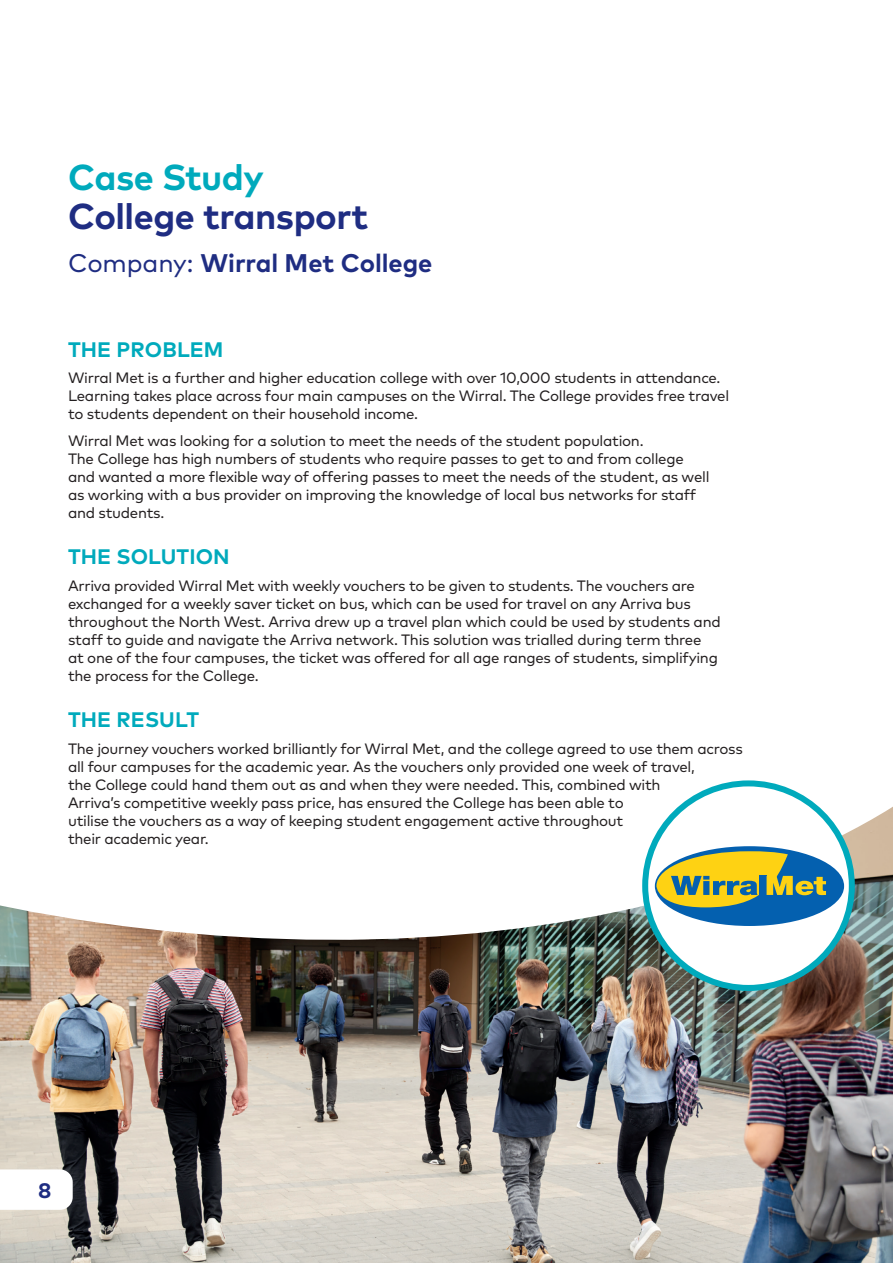
<style>
.page{position:relative;width:893px;height:1263px;background:#fff}
.page>*{position:absolute;margin:0;border:0;box-sizing:border-box;transform-origin:0 0}
.t1{font:700 36px/39px "Mark Pro";letter-spacing:-.015em;color:#1f2d82}
.Company{font:700 25.5px "Mark Pro";letter-spacing:-.005em;color:#1f2d82}
.Sub_Titles{font:700 21px "Mark Pro";letter-spacing:.005em;color:#00aabc}
.t2{font:700 21px "Mark Pro";color:#1f2d82}
.Body_Black{font:15px/18px "Mark Pro";letter-spacing:-.02em;color:#231f20}
.s1{color:#00aabc}
.s2{font-weight:400}
</style>
<div class="page">
<img style="left:0;top:994px;width:893px;height:269px">
<img style="left:0;top:781px;width:893px;height:213px">
<div style="left:0;top:642px;width:603px;height:151px;background:#fff"></div>
<div style="left:645px;top:783px;width:207px;height:205px;background:#fff;border-radius:50%"></div>
<div style="left:642px;top:780px;width:213px;height:211px;border:6px solid #00aabc;border-radius:50%"></div>
<div style="left:655px;top:846px;width:189px;height:80px;background:#0460af;border-radius:50%"></div>
<svg style="left:656px;top:851px;width:170px;height:56px"></svg>
<svg style="left:0;top:1169px;width:73px;height:41px"></svg>
<p class="t1" style="left:68px;top:155px;width:302px"><span class="s1">Case Study<br></span>College transport</p>
<p class="Company" style="left:68px;top:243px;width:366px"><span class="s2">Company:</span> Wirral Met College</p>
<p class="Sub_Titles" style="left:68px;top:333px;width:157px">THE PROBLEM</p>
<p class="Body_Black" style="left:68px;top:368px;width:663px">Wirral Met is a further and higher education college with over 10,000 students in attendance.<br>Learning takes place across four main campuses on the Wirral. The College provides free travel to students dependent on their household income.</p>
<p class="Body_Black" style="left:68px;top:430px;width:643px">Wirral Met was looking for a solution to meet the needs of the student population.<br>The College has high numbers of students who require passes to get to and from college and wanted a more flexible way of offering passes to meet the needs of the student, as well as working with a bus provider on improving the knowledge of local bus networks for staff and students.</p>
<p class="Sub_Titles" style="left:68px;top:541px;width:163px">THE SOLUTION</p>
<p class="Body_Black" style="left:68px;top:575px;width:654px">Arriva provided Wirral Met with weekly vouchers to be given to students. The vouchers are exchanged for a weekly saver ticket on bus, which can be used for travel on any Arriva bus throughout the North West. Arriva drew up a travel plan which could be used by students and staff to guide and navigate the Arriva network. This solution was trialled during term three at one of the four campuses, the ticket was offered for all age ranges of students, simplifying the process for the College.</p>
<p class="Sub_Titles" style="left:68px;top:704px;width:133px">THE RESULT</p>
<p class="Body_Black" style="left:68px;top:738px;width:676px">The journey vouchers worked brilliantly for Wirral Met, and the college agreed to use them across all four campuses for the academic year. As the vouchers only provided one week of travel,<br>the College could hand them out as and when they were needed. This, combined with<br>Arriva’s competitive weekly pass price, has ensured the College has been able to<br>utilise the vouchers as a way of keeping student engagement active throughout<br>their academic year.</p>
<h3 class="t2" style="left:38px;top:1174px;width:15px">8</h3>
</div>
